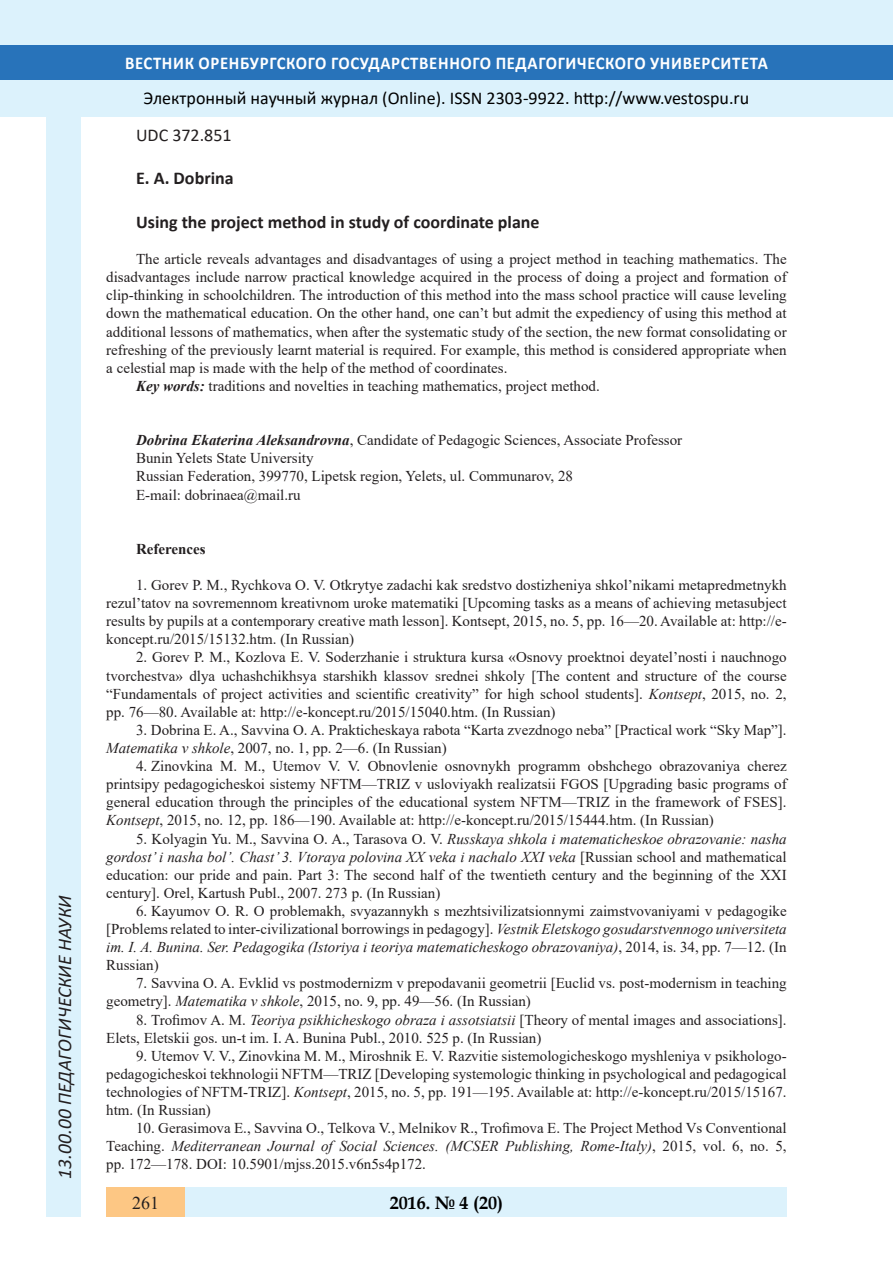
<style>
.page{position:relative;width:893px;height:1263px;background:#fff}
.page>*{position:absolute;margin:0;border:0;box-sizing:border-box;transform-origin:0 0}
.t1{font:italic 19.5px "Calibri";color:#231f20}
.t2{font:18px "Calibri";color:#000}
.t3{font:700 18px "Calibri";letter-spacing:.04em;color:#fff;scale:.93 1}
.Заголовок_2{font:700 18px "Calibri";color:#231f20}
.t4{font:700 18px "Book Antiqua";color:#000}
.Заголовок_2-2{font:18px "Calibri";color:#231f20}
.t5{font:18px "Times New Roman";color:#231f20}
.литература{font:15px/18.1px "Times New Roman";color:#231f20;text-align:justify}
.литература-2{font:700 15px "Times New Roman";color:#231f20}
.s1{font-weight:700;font-style:italic}
.s2{font-style:italic}
</style>
<div class="page">
<div style="left:0;top:0;width:893px;height:116px;background:#dcf2fc"></div>
<div style="left:0;top:45px;width:893px;height:34px;background:#2873ba"></div>
<div style="left:47px;top:116px;width:34px;height:1101px;background:#dcf2fc"></div>
<div style="left:106px;top:1188px;width:681px;height:29px;background:#dcf2fc"></div>
<div style="left:106px;top:1188px;width:79px;height:29px;background:#fdc784"></div>
<h1 class="t1" style="left:51px;top:1179px;width:285px;rotate:-90deg">13.00.00 ПЕДАГОГИЧЕСКИЕ НАУКИ</h1>
<h1 class="t1" style="left:51px;top:1105px;width:206px;rotate:-90deg">БИОЛОГИЧЕСКИЕ НАУКИ</h1>
<h1 class="t1" style="left:51px;top:1179px;width:11px;rotate:-90deg">0</h1>
<p class="t3" style="left:125px;top:50px;width:693px">ВЕСТНИК ОРЕНБУРГСКОГО ГОСУДАРСТВЕННОГО ПЕДАГОГИЧЕСКОГО УНИВЕРСИТЕТА</p>
<p class="t2" style="left:144px;top:85px;width:607px">Электронный научный журнал (Online). ISSN 2303-9922. http://www.vestospu.ru</p>
<p class="t2" style="left:583px;top:85px;width:13px">t</p>
<p class="Заголовок_2-2" style="left:136px;top:123px;width:97px">UDC 372.851</p>
<p class="Заголовок_2" style="left:136px;top:166px;width:99px">E. A. Dobrina</p>
<p class="Заголовок_2" style="left:136px;top:209px;width:405px">Using the project method in study of coordinate plane</p>
<p class="литература" style="left:106px;top:250px;width:682px;text-indent:30px">The article reveals advantages and disadvantages of using a project method in teaching mathematics. The disadvantages include narrow practical knowledge acquired in the process of doing a project and formation of clip-thinking in schoolchildren. The introduction of this method into the mass school practice will cause leveling down the mathematical education. On the other hand, one can’t but admit the expediency of using this method at additional lessons of mathematics, when after the systematic study of the section, the new format consolidating or refreshing of the previously learnt material is required. For example, this method is considered appropriate when a celestial map is made with the help of the method of coordinates.</p>
<p class="литература" style="left:136px;top:376px;width:465px"><span class="s1">Key words:</span> traditions and novelties in teaching mathematics, project method.</p>
<p class="литература" style="left:136px;top:431px;width:548px"><span class="s1">Dobrina Ekaterina Aleksandrovna</span>, Candidate of Pedagogic Sciences, Associate Professor</p>
<p class="литература" style="left:136px;top:449px;width:179px">Bunin Yelets State University</p>
<p class="литература" style="left:136px;top:467px;width:438px">Russian Federation, 399770, Lipetsk region, Yelets, ul. Communarov, 28</p>
<p class="литература" style="left:136px;top:485px;width:166px">E-mail: dobrinaea@mail.ru</p>
<p class="литература-2" style="left:136px;top:538px;width:71px">References</p>
<p class="литература" style="left:106px;top:575px;width:682px;text-indent:30px">1. Gorev P. M., Rychkova O. V. Otkrytye zadachi kak sredstvo dostizheniya shkol’nikami metapredmetnykh rezul’tatov na sovremennom kreativnom uroke matematiki [Upcoming tasks as a means of achieving metasubject results by pupils at a contemporary creative math lesson]. Kontsept, 2015, no. 5, pp. 16—20. Available at: http://e&shy;koncept.ru/2015/15132.htm. (In Russian)</p>
<p class="литература" style="left:106px;top:648px;width:682px;text-indent:30px">2. Gorev P. M., Kozlova E. V. Soderzhanie i struktura kursa «Osnovy proektnoi deyatel’nosti i nauchnogo tvorchestva» dlya uchashchikhsya starshikh klassov srednei shkoly [The content and structure of the course “Fundamentals of project activities and scientific creativity” for high school students]. <span class="s2">Kontsept</span>, 2015, no. 2, pp. 76—80. Available at: http://e-koncept.ru/2015/15040.htm. (In Russian)</p>
<p class="литература" style="left:106px;top:720px;width:682px;text-indent:30px">3. Dobrina E. A., Savvina O. A. Prakticheskaya rabota “Karta zvezdnogo neba” [Practical work “Sky Map”].<br><span class="s2">Matematika v shkole</span>, 2007, no. 1, pp. 2—6. (In Russian)</p>
<p class="литература" style="left:106px;top:756px;width:682px;text-indent:30px">4. Zinovkina M. M., Utemov V. V. Obnovlenie osnovnykh programm obshchego obrazovaniya cherez printsipy pedagogicheskoi sistemy NFTM—TRIZ v usloviyakh realizatsii FGOS [Upgrading basic programs of general education through the principles of the educational system NFTM—TRIZ in the framework of FSES].<br><span class="s2">Kontsept</span>, 2015, no. 12, pp. 186—190. Available at: http://e-koncept.ru/2015/15444.htm. (In Russian)</p>
<p class="литература" style="left:106px;top:829px;width:682px;text-indent:30px">5. Kolyagin Yu. M., Savvina O. A., Tarasova O. V. <span class="s2">Russkaya shkola i matematicheskoe obrazovanie: nasha gordost’ i nasha bol’. Chast’ 3. Vtoraya polovina XX veka i nachalo XXI veka</span> [Russian school and mathematical education: our pride and pain. Part 3: The second half of the twentieth century and the beginning of the XXI century]. Orel, Kartush Publ., 2007. 273 p. (In Russian)</p>
<p class="литература" style="left:106px;top:901px;width:682px;text-indent:30px">6. Kayumov O. R. O problemakh, svyazannykh s mezhtsivilizatsionnymi zaimstvovaniyami v pedagogike [Problems related to inter-civilizational borrowings in pedagogy]. <span class="s2">Vestnik Eletskogo gosudarstvennogo universiteta im. I. A. Bunina. Ser. Pedagogika (Istoriya i teoriya matematicheskogo obrazovaniya)</span>, 2014, is. 34, pp. 7—12. (In Russian)</p>
<p class="литература" style="left:106px;top:974px;width:682px;text-indent:30px">7. Savvina O. A. Evklid vs postmodernizm v prepodavanii geometrii [Euclid vs. post-modernism in teaching geometry]. <span class="s2">Matematika v shkole</span>, 2015, no. 9, pp. 49—56. (In Russian)</p>
<p class="литература" style="left:106px;top:1010px;width:682px;text-indent:30px">8. Trofimov A. M. <span class="s2">Teoriya psikhicheskogo obraza i assotsiatsii</span> [Theory of mental images and associations].<br>Elets, Eletskii gos. un-t im. I. A. Bunina Publ., 2010. 525 p. (In Russian)</p>
<p class="литература" style="left:106px;top:1046px;width:682px;text-indent:30px">9. Utemov V. V., Zinovkina M. M., Miroshnik E. V. Razvitie sistemologicheskogo myshleniya v psikhologo&shy;pedagogicheskoi tekhnologii NFTM—TRIZ [Developing systemologic thinking in psychological and pedagogical technologies of NFTM-TRIZ]. <span class="s2">Kontsept</span>, 2015, no. 5, pp. 191—195. Available at: http://e-koncept.ru/2015/15167. htm. (In Russian)</p>
<p class="литература" style="left:106px;top:1119px;width:682px;text-indent:30px">10. Gerasimova E., Savvina O., Telkova V., Melnikov R., Trofimova E. The Project Method Vs Conventional Teaching. <span class="s2">Mediterranean Journal of Social Sciences. (MCSER Publishing, Rome-Italy)</span>, 2015, vol. 6, no. 5, pp. 172—178. DOI: 10.5901/mjss.2015.v6n5s4p172.</p>
<p class="t5" style="left:132px;top:1190px;width:28px">261</p>
<p class="t4" style="left:390px;top:1190px;width:115px">2016. № 4 (20)</p>
</div>
